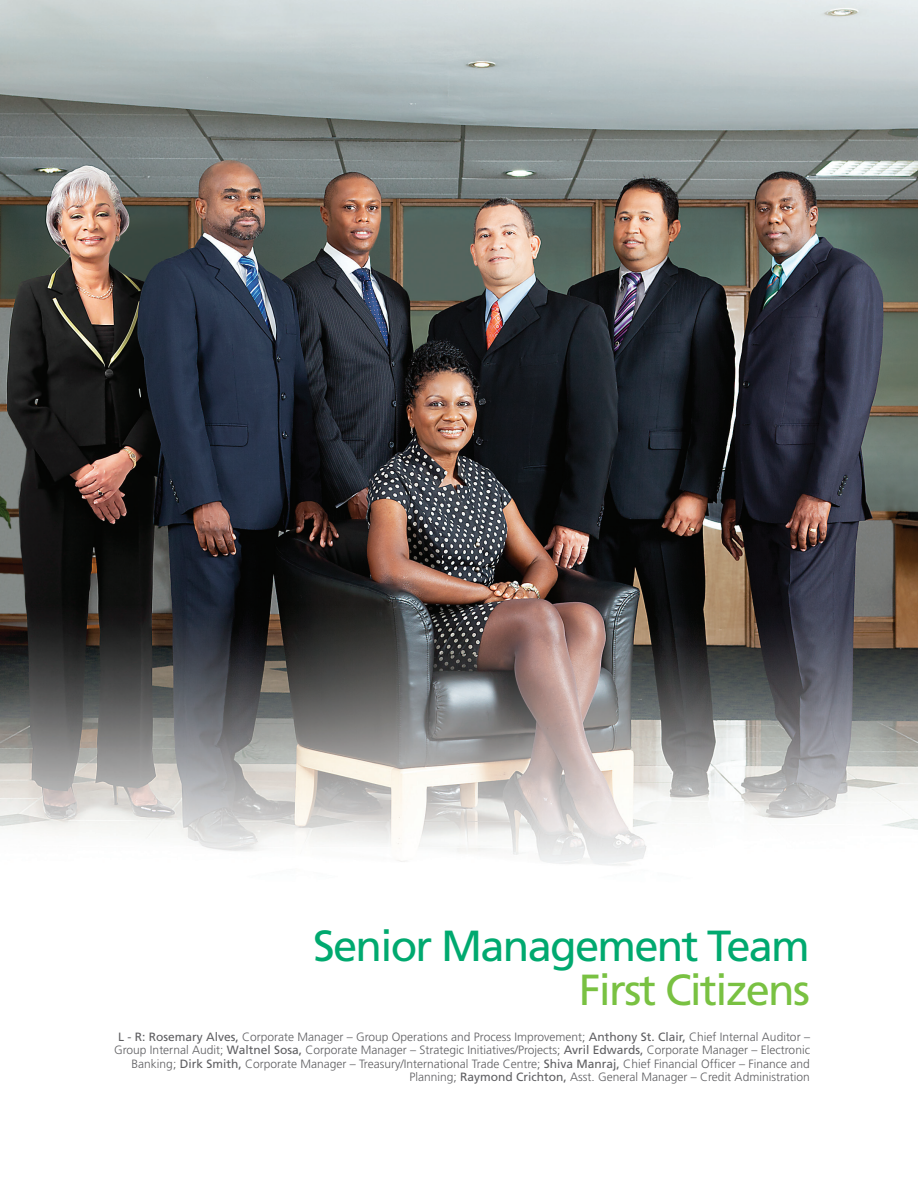
<style>
.page{position:relative;width:918px;height:1188px;background:#fff}
.page>*{position:absolute;margin:0;border:0;box-sizing:border-box;transform-origin:0 0}
.headline_A{font:43.5px "Frutiger";letter-spacing:-.04em;color:#00a96f}
.headline_A-2{font:43.5px "Frutiger";letter-spacing:-.04em;color:#79c142}
.t1{font:300 12px/13.5px "Frutiger";color:#5f5f62;text-align:right}
.s1{font-weight:400}
</style>
<div class="page">
<img style="left:0;top:0;width:918px;height:866px">
<p class="headline_A" style="left:313px;top:921px;width:498px">Senior Management Team</p>
<p class="headline_A-2" style="left:579px;top:964px;width:233px">First Citizens</p>
<p class="t1" style="left:114px;top:1030px;width:697px"><span class="s1">L - R: Rosemary Alves,</span> Corporate Manager – Group Operations and Process Improvement; <span class="s1">Anthony St. Clair,</span> Chief Internal Auditor – Group Internal Audit; <span class="s1">Waltnel Sosa,</span> Corporate Manager – Strategic Initiatives/Projects; <span class="s1">Avril Edwards,</span> Corporate Manager – Electronic Banking; <span class="s1">Dirk Smith,</span> Corporate Manager – Treasury/International Trade Centre; <span class="s1">Shiva Manraj,</span> Chief Financial Officer – Finance and Planning; <span class="s1">Raymond Crichton,</span> Asst. General Manager – Credit Administration</p>
</div>
